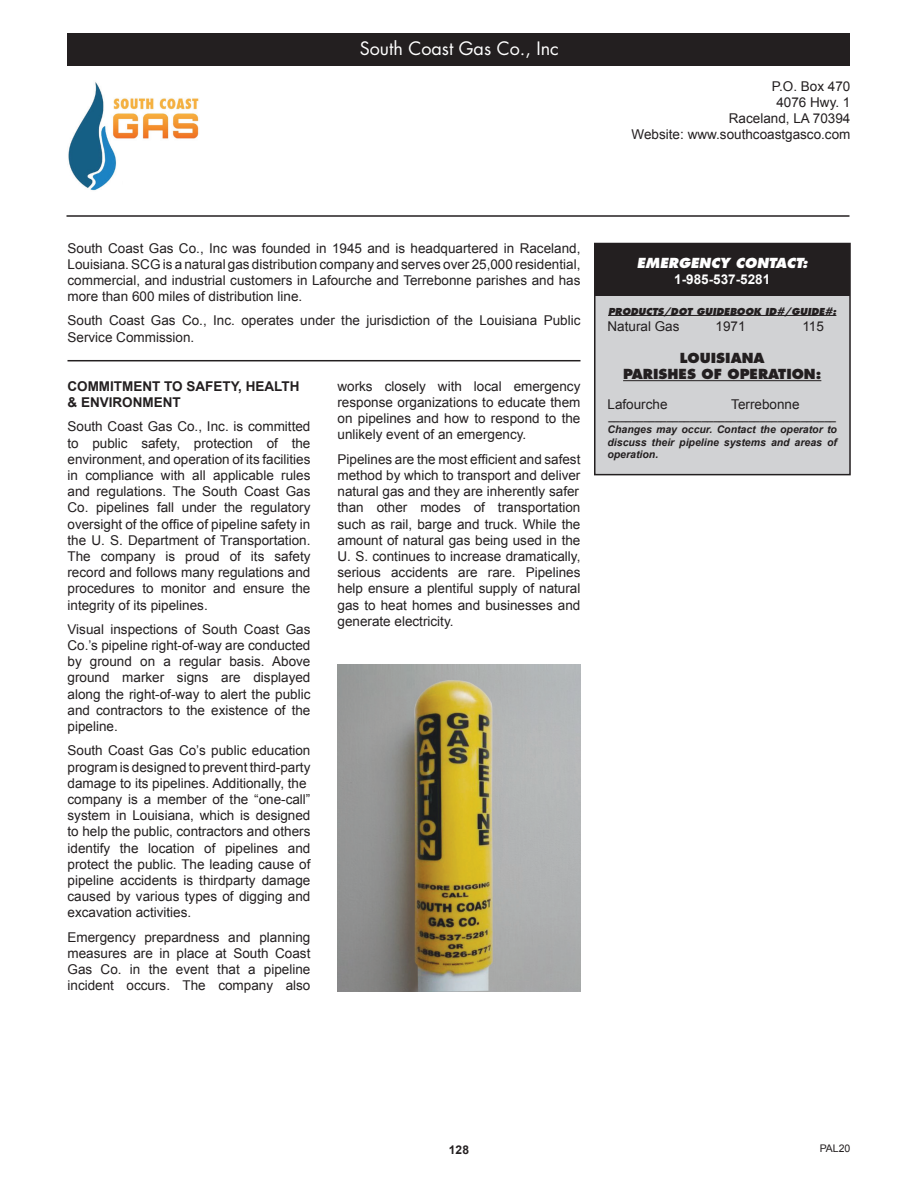
<style>
.page{position:relative;width:918px;height:1188px;background:#fff}
.page>*{position:absolute;margin:0;border:0;box-sizing:border-box;transform-origin:0 0}
.t1{font:18px "Futura";color:#fff}
.t2{font:13.5px/16.2px "Arial";color:#231f20;text-align:justify}
.t3{font:700 13.5px/16.2px "Arial";color:#231f20}
.t4{font:800 13.5px "Futura";color:#231f20}
.t5{font:italic 800 13.5px "Futura";color:#fff}
.t6{font:700 13.5px "Arial";color:#fff}
.t7{font:700 12px "Arial";color:#231f20}
.t8{font:italic 700 10.5px/12.6px "Arial";color:#231f20;text-align:justify}
.t9{font:10.5px "Arial";color:#231f20}
.t10{font:italic 800 9.3px "Futura";color:#231f20}
</style>
<div class="page">
<div style="left:595px;top:244px;width:255px;height:231px;background:#d1d2d4"></div>
<div style="left:594px;top:243px;width:257px;height:232px;border:2px solid #231f20"></div>
<hr style="left:67px;top:215px;width:783px;height:2px;background:#231f20">
<div style="left:594px;top:243px;width:256px;height:52px;background:#231f20"></div>
<hr style="left:608px;top:315px;width:228px;height:1px;background:#231f20">
<hr style="left:623px;top:380px;width:198px;height:1px;background:#231f20">
<div style="left:68px;top:34px;width:782px;height:32px;background:#231f20"></div>
<img style="left:68px;top:82px;width:131px;height:109px">
<img style="left:338px;top:664px;width:242px;height:327px">
<hr style="left:68px;top:360px;width:512px;height:1px;background:#231f20">
<p class="t1" style="left:360px;top:37px;width:201px">South Coast Gas Co., Inc</p>
<p class="t2" style="left:772px;top:78px;width:80px">P.O. Box 470</p>
<p class="t2" style="left:776px;top:94px;width:76px">4076 Hwy. 1</p>
<p class="t2" style="left:729px;top:111px;width:123px">Raceland, LA 70394</p>
<p class="t2" style="left:632px;top:127px;width:220px">Website: www.southcoastgasco.com</p>
<p class="t2" style="left:68px;top:240px;width:514px">South Coast Gas Co., Inc was founded in 1945 and is headquartered in Raceland, Louisiana. SCG is a natural gas distribution company and serves over 25,000 residential, commercial, and industrial customers in Lafourche and Terrebonne parishes and has more than 600 miles of distribution line.</p>
<p class="t2" style="left:68px;top:313px;width:514px">South Coast Gas Co., Inc. operates under the jurisdiction of the Louisiana Public<br>Service Commission.</p>
<p class="t3" style="left:68px;top:379px;width:233px">COMMITMENT TO SAFETY, HEALTH &amp; ENVIRONMENT</p>
<p class="t2" style="left:68px;top:419px;width:245px">South Coast Gas Co., Inc. is committed to public safety, protection of the environment, and operation of its facilities in compliance with all applicable rules and regulations. The South Coast Gas Co. pipelines fall under the regulatory oversight of the office of pipeline safety in the U. S. Department of Transportation.<br>The company is proud of its safety record and follows many regulations and procedures to monitor and ensure the integrity of its pipelines.</p>
<p class="t2" style="left:68px;top:621px;width:244px">Visual inspections of South Coast Gas Co.’s pipeline right-of-way are conducted by ground on a regular basis. Above ground marker signs are displayed along the right-of-way to alert the public and contractors to the existence of the pipeline.</p>
<p class="t2" style="left:68px;top:743px;width:244px">South Coast Gas Co’s public education program is designed to prevent third-party damage to its pipelines. Additionally, the</p>
<p class="t2" style="left:68px;top:791px;width:245px">company is a member of the “one-call” system in Louisiana, which is designed to help the public, contractors and others identify the location of pipelines and protect the public. The leading cause of pipeline accidents is thirdparty damage caused by various types of digging and excavation activities.</p>
<p class="t2" style="left:68px;top:929px;width:244px">Emergency prepardness and planning measures are in place at South Coast Gas Co. in the event that a pipeline incident occurs. The company also</p>
<p class="t2" style="left:338px;top:378px;width:244px">works closely with local emergency response organizations to educate them on pipelines and how to respond to the unlikely event of an emergency.</p>
<p class="t2" style="left:338px;top:451px;width:244px">Pipelines are the most efficient and safest method by which to transport and deliver natural gas and they are inherently safer</p>
<p class="t2" style="left:338px;top:500px;width:244px">than other modes of transportation such as rail, barge and truck. While the amount of natural gas being used in the U. S. continues to increase dramatically, serious accidents are rare. Pipelines help ensure a plentiful supply of natural gas to heat homes and businesses and generate electricity.</p>
<p class="t5" style="left:637px;top:254px;width:172px">EMERGENCY CONTACT:</p>
<p class="t6" style="left:674px;top:270px;width:98px">1-985-537-5281</p>
<p class="t10" style="left:608px;top:305px;width:230px">PRODUCTS/DOT GUIDEBOOK ID#/GUIDE#:</p>
<p class="t2" style="left:608px;top:318px;width:74px">Natural Gas</p>
<p class="t2" style="left:716px;top:318px;width:32px">1971</p>
<p class="t2" style="left:802px;top:318px;width:23px">115</p>
<p class="t4" style="left:680px;top:350px;width:86px">LOUISIANA</p>
<p class="t4" style="left:623px;top:366px;width:200px">PARISHES OF OPERATION:</p>
<p class="t2" style="left:608px;top:396px;width:62px">Lafourche</p>
<p class="t2" style="left:731px;top:396px;width:70px">Terrebonne</p>
<p class="t8" style="left:608px;top:411px;width:229px">_______________________________________</p>
<p class="t8" style="left:608px;top:423px;width:231px">Changes may occur. Contact the operator to discuss their pipeline systems and areas of operation.</p>
<p class="t7" style="left:449px;top:1141px;width:22px">128</p>
<p class="t9" style="left:820px;top:1142px;width:32px">PAL20</p>
</div>
